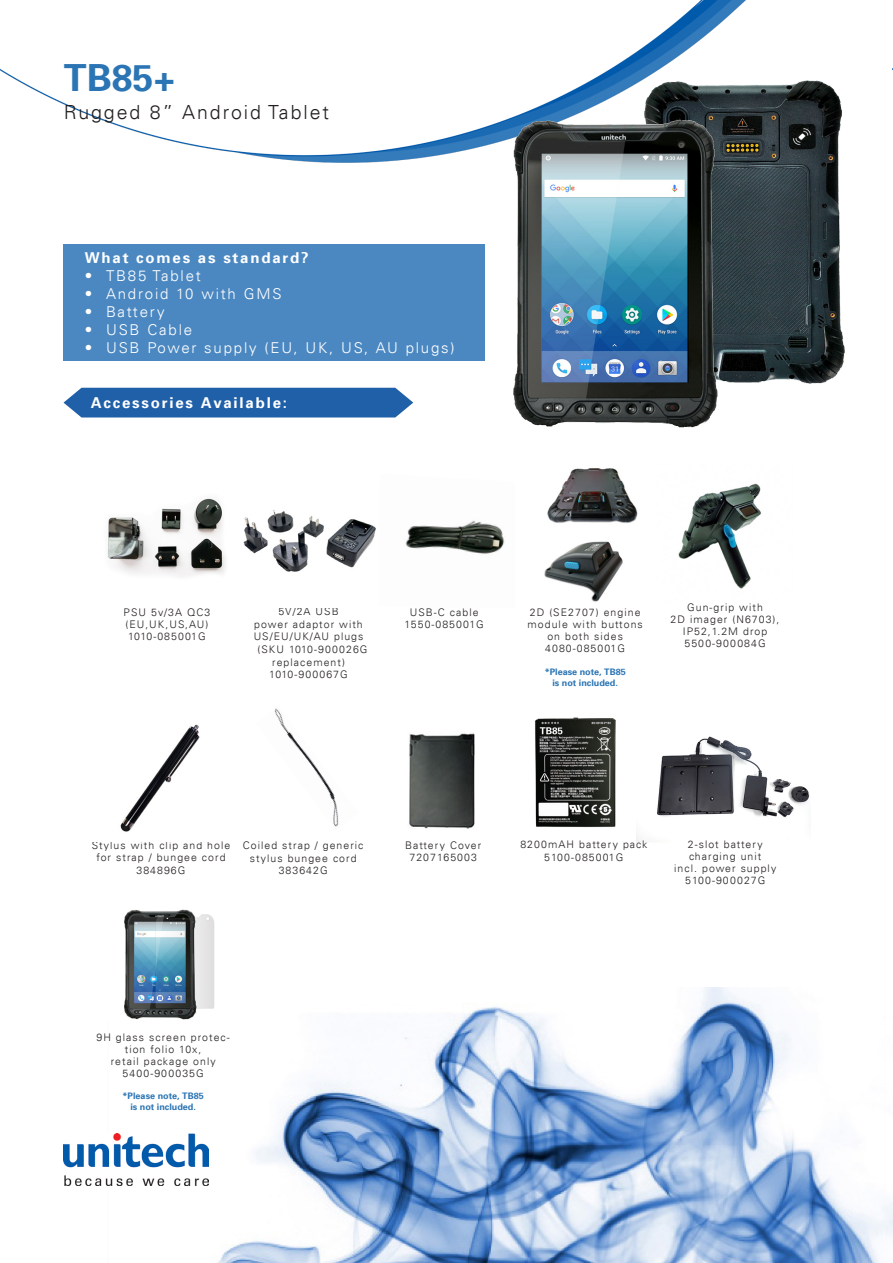
<style>
.page{position:relative;width:893px;height:1263px;background:#fff}
.page>*{position:absolute;margin:0;border:0;box-sizing:border-box;transform-origin:0 0}
.t1{font:700 37.5px "Univers 65";color:#2b75b4}
.t2{font:300 19.5px "Univers LT";letter-spacing:.1em;color:#231f20}
.t3{font:300 15px "Univers LT";letter-spacing:.12em;color:#fff}
.t4{font:700 15px "Univers 65";letter-spacing:.12em;color:#fff}
.t5{font:300 10.5px/12px "Univers LT";letter-spacing:.1em;color:#231f20;text-align:center}
.t6{font:700 9px/10.8px "Univers 65";color:#2b75b4;text-align:center}
</style>
<div class="page">
<img style="left:208px;top:988px;width:684px;height:275px">
<img style="left:0;top:0;width:746px;height:163px">
<img style="left:64px;top:1133px;width:144px;height:53px">
<div style="left:64px;top:244px;width:421px;height:117px;background:#4b88c2"></div>
<div style="left:64px;top:388px;width:349px;height:29px;background:#2060a9"></div>
<img style="left:637px;top:70px;width:208px;height:314px">
<img style="left:506px;top:107px;width:218px;height:321px">
<img style="left:107px;top:498px;width:119px;height:79px">
<img style="left:405px;top:520px;width:100px;height:34px">
<img style="left:547px;top:468px;width:91px;height:55px">
<img style="left:544px;top:541px;width:79px;height:61px">
<img style="left:124px;top:909px;width:94px;height:112px">
<img style="left:636px;top:736px;width:174px;height:106px">
<img style="left:678px;top:483px;width:83px;height:106px">
<img style="left:409px;top:733px;width:66px;height:96px">
<img style="left:535px;top:717px;width:81px;height:110px">
<img style="left:274px;top:708px;width:65px;height:119px">
<img style="left:120px;top:724px;width:80px;height:108px">
<img style="left:243px;top:510px;width:133px;height:62px">
<p class="t1" style="left:64px;top:54px;width:113px">TB85+</p>
<p class="t2" style="left:64px;top:100px;width:267px">Rugged 8” Android Tablet</p>
<p class="t4" style="left:85px;top:248px;width:225px">What comes as standard?</p>
<p class="t3" style="left:85px;top:267px;width:118px">• TB85 Tablet</p>
<p class="t3" style="left:85px;top:285px;width:198px">• Android 10 with GMS</p>
<p class="t3" style="left:85px;top:303px;width:81px">• Battery</p>
<p class="t3" style="left:85px;top:321px;width:109px">• USB Cable</p>
<p class="t3" style="left:85px;top:339px;width:371px">• USB Power supply (EU, UK, US, AU plugs)</p>
<p class="t4" style="left:91px;top:393px;width:198px">Accessories Available:</p>
<p class="t5" style="left:124px;top:606px;width:88px;text-align:left">PSU 5v/3A QC3 (EU,UK,US,AU)</p>
<p class="t5" style="left:128px;top:630px;width:79px">1010-085001G</p>
<p class="t5" style="left:254px;top:605px;width:111px;line-height:12.6px">5V/2A USB<br>power adaptor with<br>US/EU/UK/AU plugs</p>
<p class="t5" style="left:272px;top:643px;width:97px;line-height:12.6px;text-align:left;text-indent:-15px">(SKU 1010-900026G replacement)</p>
<p class="t5" style="left:269px;top:668px;width:80px">1010-900067G</p>
<p class="t5" style="left:410px;top:606px;width:70px">USB-C cable</p>
<p class="t5" style="left:405px;top:618px;width:81px">1550-085001G</p>
<p class="t5" style="left:528px;top:606px;width:117px;text-align:left">2D (SE2707) engine module with buttons</p>
<p class="t5" style="left:547px;top:630px;width:77px">on both sides</p>
<p class="t5" style="left:545px;top:642px;width:81px">4080-085001G</p>
<p class="t6" style="left:545px;top:666px;width:83px">*Please note, TB85 is not included.</p>
<p class="t5" style="left:687px;top:601px;width:77px">Gun-grip with</p>
<p class="t5" style="left:671px;top:613px;width:110px">2D imager (N6703),</p>
<p class="t5" style="left:683px;top:625px;width:86px;text-align:left">IP52,1.2M drop<br>5500-900084G</p>
<p class="t5" style="left:92px;top:839px;width:140px">Stylus with clip and hole</p>
<p class="t5" style="left:96px;top:852px;width:131px">for strap / bungee cord</p>
<p class="t5" style="left:137px;top:864px;width:50px">384896G</p>
<p class="t5" style="left:243px;top:839px;width:122px;line-height:12.6px">Coiled strap / generic stylus bungee cord</p>
<p class="t5" style="left:279px;top:864px;width:50px">383642G</p>
<p class="t5" style="left:405px;top:839px;width:78px">Battery Cover<br>7207165003</p>
<p class="t5" style="left:520px;top:839px;width:128px">8200mAH battery pack<br>5100-085001G</p>
<p class="t5" style="left:674px;top:838px;width:104px">2-slot battery charging unit<br>incl. power supply<br>5100-900027G</p>
<p class="t5" style="left:96px;top:1031px;width:135px">9H glass screen protec&shy;tion folio 10x,<br>retail package only<br>5400-900035G</p>
<p class="t6" style="left:123px;top:1090px;width:83px">*Please note, TB85 is not included.</p>
</div>
